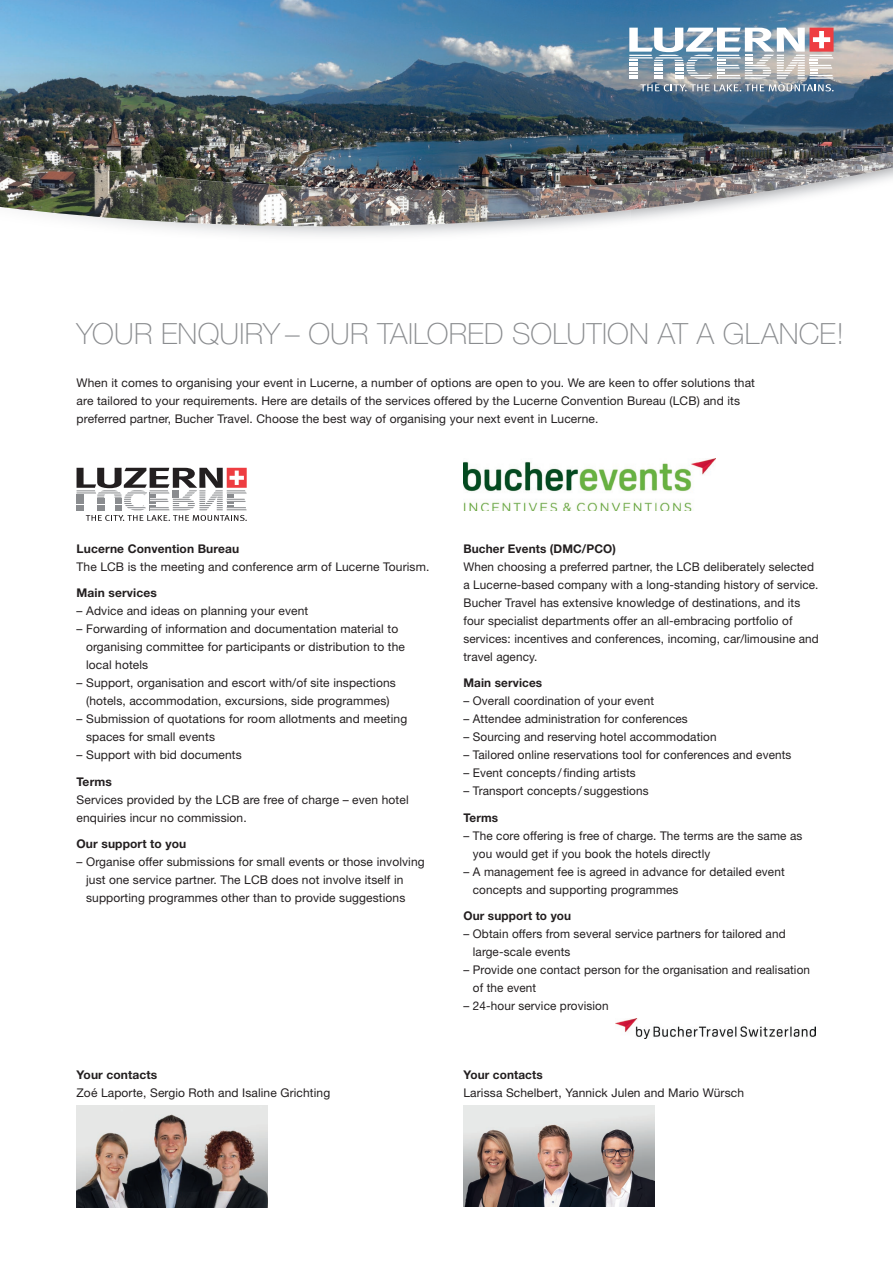
<style>
.page{position:relative;width:893px;height:1263px;background:#fff}
.page>*{position:absolute;margin:0;border:0;box-sizing:border-box;transform-origin:0 0}
.t1{font:100 29.25px "Helvetica Neue LT Std";letter-spacing:.01em;color:#8a8c8f}
.t2{font:12px/18px "Helvetica Neue LT Std";letter-spacing:.01em;color:#231f20}
.t3{font:700 12px "Helvetica Neue LT Std";letter-spacing:.01em;color:#231f20}
</style>
<div class="page">
<img style="left:0;top:0;width:893px;height:165px">
<svg style="left:76px;top:165px;width:712px;height:346px"></svg>
<img style="left:631px;top:188px;width:215px;height:54px">
<img style="left:76px;top:222px;width:555px;height:20px">
<img style="left:0;top:155px;width:315px;height:71px">
<img style="left:315px;top:187px;width:105px;height:39px">
<img style="left:473px;top:168px;width:315px;height:54px">
<img style="left:788px;top:152px;width:105px;height:36px">
<img style="left:420px;top:190px;width:53px;height:35px">
<svg style="left:629px;top:28px;width:205px;height:63px"></svg>
<svg style="left:77px;top:468px;width:170px;height:53px"></svg>
<img style="left:77px;top:1106px;width:191px;height:102px">
<img style="left:463px;top:1106px;width:192px;height:101px">
<img style="left:463px;top:458px;width:253px;height:53px">
<img style="left:615px;top:1018px;width:201px;height:21px">
<h1 class="t1" style="left:77px;top:317px;width:769px">YOUR ENQUIRY – OUR TAILORED SOLUTION AT A GLANCE!</h1>
<p class="t2" style="left:77px;top:374px;width:680px">When it comes to organising your event in Lucerne, a number of options are open to you. We are keen to offer solutions that are tailored to your requirements. Here are details of the services offered by the Lucerne Convention Bureau (LCB) and its preferred partner, Bucher Travel. Choose the best way of organising your next event in Lucerne.</p>
<p class="t3" style="left:77px;top:541px;width:164px">Lucerne Convention Bureau</p>
<p class="t2" style="left:77px;top:557px;width:354px">The LCB is the meeting and conference arm of Lucerne Tourism.</p>
<p class="t3" style="left:77px;top:586px;width:82px">Main services</p>
<p class="t2" style="left:77px;top:602px;width:233px">– Advice and ideas on planning your event</p>
<p class="t2" style="left:86px;top:620px;width:320px;text-indent:-10px">– Forwarding of information and documentation material to organising committee for participants or distribution to the local hotels</p>
<p class="t2" style="left:77px;top:674px;width:321px;text-align:center">– Support, organisation and escort with/of site inspections (hotels, accommodation, excursions, side programmes)</p>
<p class="t2" style="left:86px;top:710px;width:323px;text-indent:-10px">– Submission of quotations for room allotments and meeting spaces for small events</p>
<p class="t2" style="left:77px;top:746px;width:167px">– Support with bid documents</p>
<p class="t3" style="left:77px;top:774px;width:37px">Terms</p>
<p class="t2" style="left:77px;top:790px;width:334px">Services provided by the LCB are free of charge – even hotel enquiries incur no commission.</p>
<p class="t3" style="left:77px;top:837px;width:111px">Our support to you</p>
<p class="t2" style="left:86px;top:853px;width:340px;text-indent:-10px">– Organise offer submissions for small events or those involving just one service partner. The LCB does not involve itself in supporting programmes other than to provide suggestions</p>
<p class="t3" style="left:77px;top:1067px;width:82px">Your contacts</p>
<p class="t2" style="left:77px;top:1084px;width:255px">Zoé Laporte, Sergio Roth and Isaline Grichting</p>
<p class="t3" style="left:463px;top:541px;width:154px">Bucher Events (DMC/PCO)</p>
<p class="t2" style="left:463px;top:557px;width:357px">When choosing a preferred partner, the LCB deliberately selected a Lucerne-based company with a long-standing history of service.<br>Bucher Travel has extensive knowledge of destinations, and its four specialist departments offer an all-embracing portfolio of services: incentives and conferences, incoming, car/limousine and travel agency.</p>
<p class="t3" style="left:463px;top:676px;width:80px">Main services</p>
<p class="t2" style="left:463px;top:692px;width:192px">– Overall coordination of your event</p>
<p class="t2" style="left:463px;top:710px;width:226px">– Attendee administration for conferences</p>
<p class="t2" style="left:463px;top:728px;width:255px">– Sourcing and reserving hotel accommodation</p>
<p class="t2" style="left:463px;top:746px;width:329px">– Tailored online reservations tool for conferences and events</p>
<p class="t2" style="left:463px;top:764px;width:174px">– Event concepts / nding artists</p>
<p class="t2" style="left:463px;top:782px;width:187px">– Transport concepts / suggestions</p>
<p class="t3" style="left:463px;top:810px;width:36px">Terms</p>
<p class="t2" style="left:473px;top:826px;width:331px;text-indent:-9px">– The core offering is free of charge. The terms are the same as you would get if you book the hotels directly</p>
<p class="t2" style="left:473px;top:862px;width:313px;text-indent:-9px">– A management fee is agreed in advance for detailed event concepts and supporting programmes</p>
<p class="t3" style="left:463px;top:909px;width:109px">Our support to you</p>
<p class="t2" style="left:473px;top:925px;width:314px;text-indent:-9px">– Obtain offers from several service partners for tailored and large-scale events</p>
<p class="t2" style="left:473px;top:961px;width:339px;text-indent:-9px">– Provide one contact person for the organisation and realisation of the event</p>
<p class="t2" style="left:463px;top:997px;width:147px">– 24-hour service provision</p>
<p class="t3" style="left:463px;top:1067px;width:81px">Your contacts</p>
<p class="t2" style="left:463px;top:1084px;width:282px">Larissa Schelbert, Yannick Julen and Mario Würsch</p>
</div>
